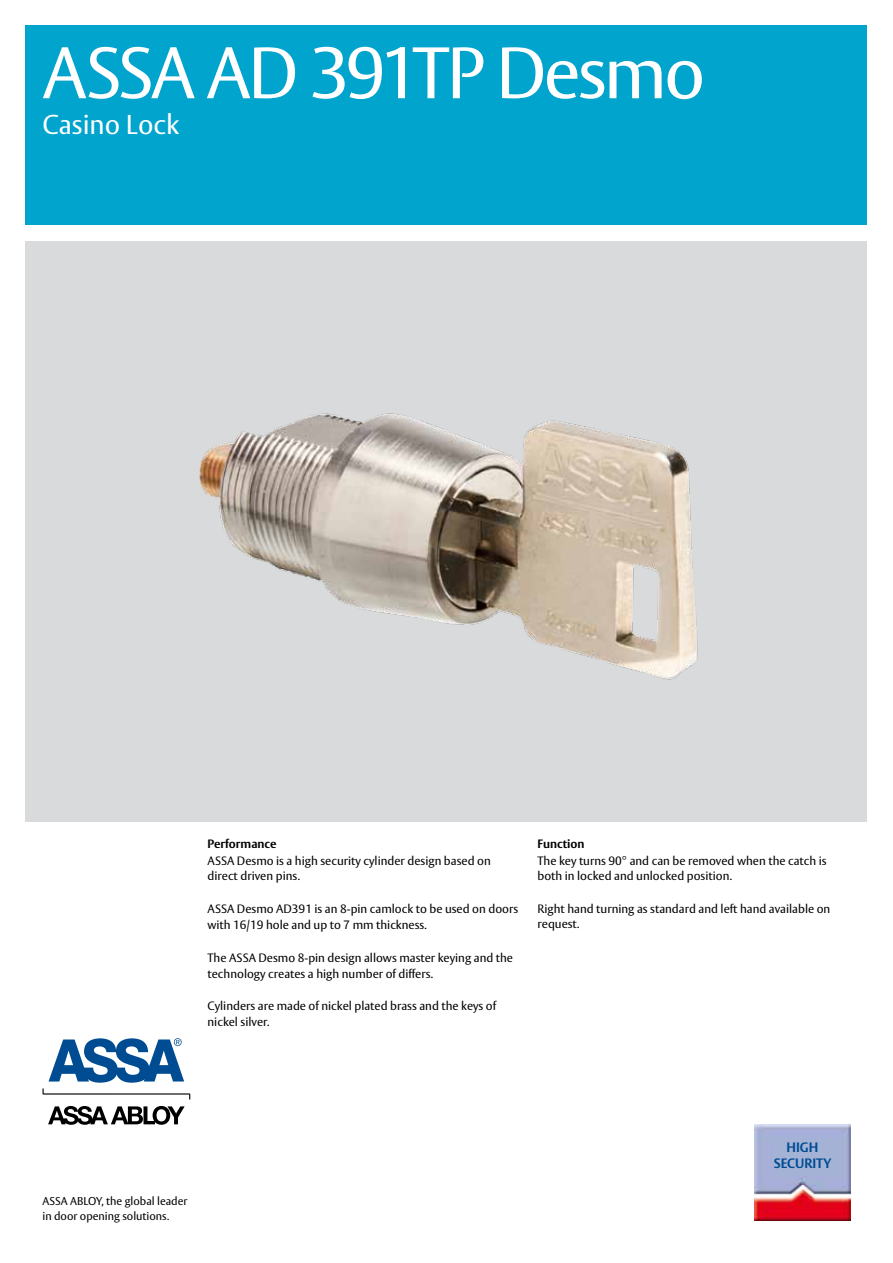
<style>
.page{position:relative;width:893px;height:1263px;background:#fff}
.page>*{position:absolute;margin:0;border:0;box-sizing:border-box;transform-origin:0 0}
.t1{font:72px "ASSA Vesta";letter-spacing:-.04em;color:#fff}
.t2{font:27px "ASSA Vesta";color:#fff}
.t3{font:700 13.5px/16.5px "ASSA Vesta";color:#004b93;text-align:center}
.t4{font:12px/15.8px "ASSA Vesta";color:#000}
.t5{font:700 12px "ASSA Vesta";color:#000}
.t6{font:11.25px/15px "ASSA Vesta";color:#000}
</style>
<div class="page">
<div style="left:26px;top:242px;width:841px;height:580px;background:#d9dadb"></div>
<div style="left:26px;top:26px;width:841px;height:199px;background:#00a4cc"></div>
<svg style="left:48px;top:1106px;width:137px;height:19px"></svg>
<svg style="left:43px;top:1038px;width:147px;height:61px"></svg>
<img style="left:755px;top:1124px;width:95px;height:96px">
<img style="left:199px;top:413px;width:499px;height:267px">
<h1 class="t1" style="left:43px;top:30px;width:664px">ASSA AD 391TP Desmo</h1>
<h2 class="t2" style="left:43px;top:108px;width:138px">Casino Lock</h2>
<p class="t5" style="left:207px;top:837px;width:71px">Performance</p>
<p class="t4" style="left:207px;top:853px;width:285px">ASSA Desmo is a high security cylinder design based on direct driven pins.</p>
<p class="t4" style="left:207px;top:902px;width:312px">ASSA Desmo AD391 is an 8-pin camlock to be used on doors with 16/19 hole and up to 7 mm thickness.</p>
<p class="t4" style="left:207px;top:950px;width:307px">The ASSA Desmo 8-pin design allows master keying and the technology creates a high number of differs.</p>
<p class="t4" style="left:207px;top:999px;width:290px">Cylinders are made of nickel plated brass and the keys of nickel silver.</p>
<p class="t5" style="left:537px;top:837px;width:49px">Function</p>
<p class="t4" style="left:537px;top:853px;width:291px">The key turns 90° and can be removed when the catch is both in locked and unlocked position.</p>
<p class="t4" style="left:537px;top:901px;width:294px">Right hand turning as standard and left hand available on request.</p>
<p class="t6" style="left:43px;top:1194px;width:147px">ASSA ABLOY, the global leader in door opening solutions.</p>
<p class="t3" style="left:774px;top:1139px;width:59px">HIGH<br>Security</p>
</div>
